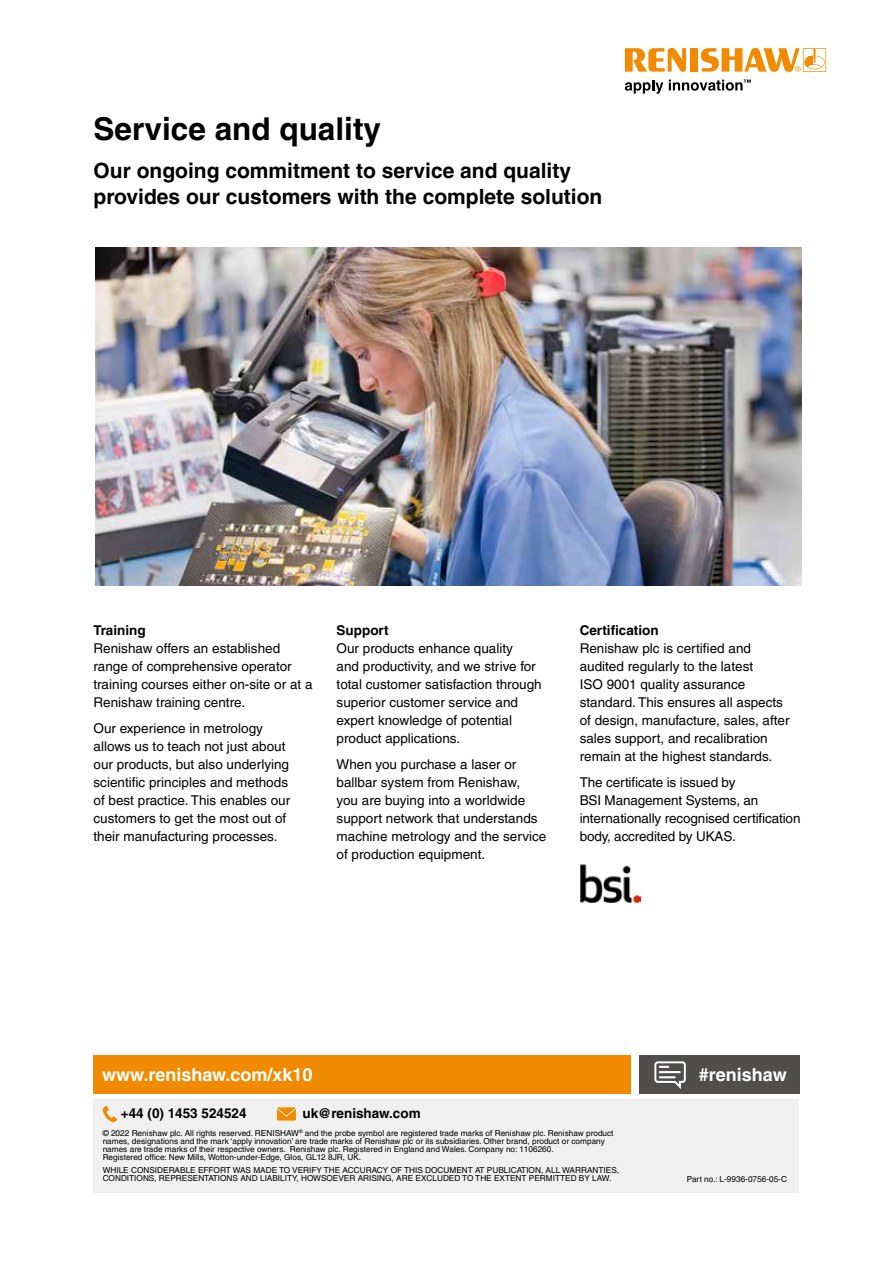
<style>
.page{position:relative;width:893px;height:1263px;background:#fff}
.page>*{position:absolute;margin:0;border:0;box-sizing:border-box;transform-origin:0 0}
.t1{font:700 31.5px "Helvetica LT Pro";color:#000}
.t2{font:700 21px/25.5px "Helvetica LT Pro";color:#000}
.t3{font:700 18px "Helvetica LT Pro";color:#fff}
.t4{font:13.5px/18px "Helvetica LT Pro";color:#000}
.t5{font:700 13.5px "Helvetica LT Pro";color:#000}
.t6{font:8.25px/8.2px "Helvetica LT Pro";color:#000}
</style>
<div class="page">
<div style="left:639px;top:1055px;width:160px;height:38px;background:#504e4d"></div>
<svg style="left:654px;top:1061px;width:32px;height:28px"></svg>
<div style="left:94px;top:1099px;width:705px;height:94px;background:#f0f0f0"></div>
<svg style="left:103px;top:1106px;width:14px;height:16px"></svg>
<div style="left:94px;top:1055px;width:537px;height:38px;background:#f18a00"></div>
<svg style="left:277px;top:1107px;width:19px;height:13px"></svg>
<img style="left:95px;top:248px;width:706px;height:337px">
<img style="left:580px;top:864px;width:61px;height:38px">
<svg style="left:625px;top:80px;width:38px;height:14px"></svg>
<svg style="left:625px;top:48px;width:61px;height:24px"></svg>
<div style="left:690px;top:48px;width:8px;height:24px;background:#f18a00"></div>
<svg style="left:701px;top:48px;width:125px;height:24px"></svg>
<svg style="left:669px;top:80px;width:82px;height:11px"></svg>
<h1 class="t1" style="left:94px;top:110px;width:289px">Service and quality</h1>
<h2 class="t2" style="left:94px;top:158px;width:510px">Our ongoing commitment to service and quality provides our customers with the complete solution</h2>
<p class="t5" style="left:94px;top:622px;width:54px">Training</p>
<p class="t4" style="left:94px;top:639px;width:220px">Renishaw offers an established range of comprehensive operator training courses either on-site or at a<br>Renishaw training centre.</p>
<p class="t4" style="left:94px;top:719px;width:198px">Our experience in metrology allows us to teach not just about our products, but also underlying scientific principles and methods of best practice. This enables our customers to get the most out of their manufacturing processes.</p>
<p class="t5" style="left:337px;top:622px;width:54px">Support</p>
<p class="t4" style="left:337px;top:639px;width:207px">Our products enhance quality<br>and productivity, and we strive for total customer satisfaction through superior customer service and expert knowledge of potential product applications.</p>
<p class="t4" style="left:337px;top:755px;width:211px">When you purchase a laser or ballbar system from Renishaw,<br>you are buying into a worldwide support network that understands machine metrology and the service of production equipment.</p>
<p class="t5" style="left:580px;top:622px;width:81px">Certification</p>
<p class="t4" style="left:580px;top:639px;width:211px">Renishaw plc is certified and audited regularly to the latest<br>ISO 9001 quality assurance standard. This ensures all aspects of design, manufacture, sales, after sales support, and recalibration remain at the highest standards.</p>
<p class="t4" style="left:580px;top:773px;width:222px">The certificate is issued by<br>BSI Management Systems, an internationally recognised certification body, accredited by UKAS.</p>
<h3 class="t3" style="left:102px;top:1063px;width:212px">www.renishaw.com/xk10</h3>
<p class="t5" style="left:121px;top:1105px;width:127px">+44 (0) 1453 524524</p>
<p class="t5" style="left:302px;top:1105px;width:120px">uk@renishaw.com</p>
<h3 class="t3" style="left:699px;top:1063px;width:89px">#renishaw</h3>
<p class="t6" style="left:103px;top:1129px;width:512px">© 2022 Renishaw plc. All rights reserved. RENISHAW<sup>®</sup> and the probe symbol are registered trade marks of Renishaw plc. Renishaw product names, designations and the mark ‘apply innovation’ are trade marks of Renishaw plc or its subsidiaries. Other brand, product or company names are trade marks of their respective owners. Renishaw plc. Registered in England and Wales. Company no: 1106260.<br>Registered office: New Mills, Wotton-under-Edge, Glos, GL12 8JR, UK.</p>
<p class="t6" style="left:103px;top:1166px;width:518px">WHILE CONSIDERABLE EFFORT WAS MADE TO VERIFY THE ACCURACY OF THIS DOCUMENT AT PUBLICATION, ALL WARRANTIES,<br>CONDITIONS, REPRESENTATIONS AND LIABILITY, HOWSOEVER ARISING, ARE EXCLUDED TO THE EXTENT PERMITTED BY LAW.</p>
<p class="t6" style="left:687px;top:1175px;width:102px">Part no.: L-9936-0756-05-C</p>
</div>
